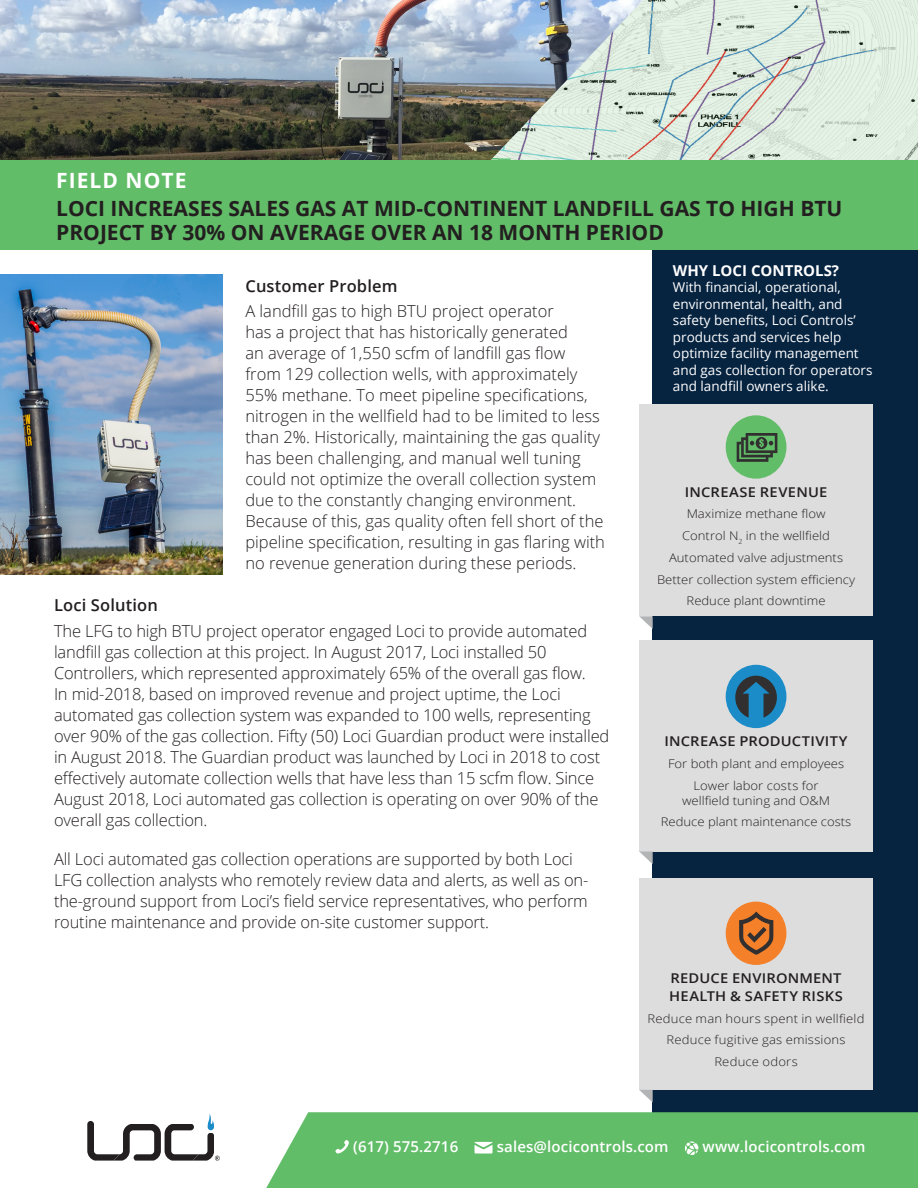
<style>
.page{position:relative;width:918px;height:1188px;background:#fff}
.page>*{position:absolute;margin:0;border:0;box-sizing:border-box;transform-origin:0 0}
.t1{font:700 21px/24px "Open Sans";color:#231f20}
.t2{font:700 21px "Open Sans";letter-spacing:.05em;color:#fff}
.t3{font:300 16.5px/21px "Open Sans";letter-spacing:-.01em;color:#231f20}
.t4{font:600 16.5px "Open Sans";letter-spacing:.01em;color:#231f20}
.t5{font:600 15px "Open Sans";letter-spacing:.01em;color:#fff}
.t6{font:700 15px "Open Sans";color:#fff}
.Bodycopy{font:13.5px/16.5px "Open Sans";color:#fff}
.t7{font:600 13.5px/18px "Open Sans";letter-spacing:.015em;color:#231f20;scale:1.09 1}
.t8{font:300 12px/15px "Open Sans";color:#231f20;text-align:center;scale:1.09 1}
</style>
<div class="page">
<div style="left:653px;top:244px;width:265px;height:944px;background:#062340"></div>
<div style="left:639px;top:404px;width:234px;height:212px;background:#ddddde"></div>
<div style="left:726px;top:415px;width:60px;height:64px;background:#62bd68;border-radius:50%"></div>
<svg style="left:737px;top:433px;width:40px;height:29px"></svg>
<svg style="left:639px;top:616px;width:14px;height:13px"></svg>
<div style="left:639px;top:640px;width:234px;height:212px;background:#ddddde"></div>
<div style="left:726px;top:665px;width:60px;height:63px;background:#1b8cc7;border-radius:50%"></div>
<svg style="left:735px;top:676px;width:42px;height:42px"></svg>
<svg style="left:640px;top:852px;width:13px;height:12px"></svg>
<div style="left:639px;top:878px;width:234px;height:212px;background:#ddddde"></div>
<div style="left:726px;top:902px;width:60px;height:63px;background:#f4802a;border-radius:50%"></div>
<svg style="left:739px;top:912px;width:34px;height:43px"></svg>
<svg style="left:639px;top:1090px;width:14px;height:12px"></svg>
<img style="left:643px;top:0;width:275px;height:160px">
<img style="left:0;top:0;width:643px;height:160px">
<div style="left:0;top:160px;width:918px;height:90px;background:#62bd68"></div>
<div style="left:266px;top:1112px;width:652px;height:76px;background:#62bd68"></div>
<svg style="left:334px;top:1139px;width:16px;height:15px"></svg>
<svg style="left:474px;top:1142px;width:19px;height:12px"></svg>
<svg style="left:685px;top:1142px;width:13px;height:13px"></svg>
<svg style="left:87px;top:1113px;width:133px;height:48px"></svg>
<img style="left:0;top:274px;width:223px;height:301px">
<p class="t2" style="left:56px;top:166px;width:132px">FIELD NOTE</p>
<p class="t1" style="left:56px;top:195px;width:788px">LOCI INCREASES SALES GAS AT MID-CONTINENT LANDFILL GAS TO HIGH BTU<br>PROJECT BY 30% ON AVERAGE OVER AN 18 MONTH PERIOD</p>
<p class="t4" style="left:245px;top:274px;width:154px">Customer Problem</p>
<p class="t3" style="left:245px;top:300px;width:361px">A landfill gas to high BTU project operator<br>has a project that has historically generated<br>an average of 1,550 scfm of landfill gas flow from 129 collection wells, with approximately 55% methane. To meet pipeline specifications, nitrogen in the wellfield had to be limited to less than 2%. Historically, maintaining the gas quality has been challenging, and manual well tuning could not optimize the overall collection system due to the constantly changing environment.<br>Because of this, gas quality often fell short of the pipeline specification, resulting in gas flaring with no revenue generation during these periods.</p>
<p class="t4" style="left:54px;top:594px;width:105px">Loci Solution</p>
<p class="t3" style="left:54px;top:620px;width:557px">The LFG to high BTU project operator engaged Loci to provide automated landfill gas collection at this project. In August 2017, Loci installed 50<br>Controllers, which represented approximately 65% of the overall gas flow.<br>In mid-2018, based on improved revenue and project uptime, the Loci automated gas collection system was expanded to 100 wells, representing over 90% of the gas collection. Fifty (50) Loci Guardian product were installed in August 2018. The Guardian product was launched by Loci in 2018 to cost effectively automate collection wells that have less than 15 scfm flow. Since August 2018, Loci automated gas collection is operating on over 90% of the overall gas collection.</p>
<p class="t3" style="left:54px;top:848px;width:536px">All Loci automated gas collection operations are supported by both Loci LFG collection analysts who remotely review data and alerts, as well as on&shy;the-ground support from Loci’s field service representatives, who perform routine maintenance and provide on-site customer support.</p>
<p class="t6" style="left:673px;top:260px;width:168px">WHY LOCI CONTROLS?</p>
<p class="Bodycopy" style="left:673px;top:279px;width:201px">With financial, operational, environmental, health, and safety benefits, Loci Controls’ products and services help optimize facility management and gas collection for operators and landfill owners alike.</p>
<p class="t7" style="left:685px;top:483px;width:132px">INCREASE REVENUE</p>
<p class="t8" style="left:687px;top:506px;width:129px">Maximize methane flow</p>
<p class="t8" style="left:682px;top:528px;width:137px">Control N<sub>2</sub> in the wellfield</p>
<p class="t8" style="left:669px;top:550px;width:161px">Automated valve adjustments</p>
<p class="t8" style="left:657px;top:572px;width:183px">Better collection system efficiency</p>
<p class="t8" style="left:687px;top:593px;width:129px">Reduce plant downtime</p>
<p class="t7" style="left:664px;top:732px;width:170px">INCREASE PRODUCTIVITY</p>
<p class="t8" style="left:668px;top:756px;width:163px">For both plant and employees</p>
<p class="t8" style="left:682px;top:777px;width:137px">Lower labor costs for wellfield tuning and O&amp;M</p>
<p class="t8" style="left:661px;top:814px;width:176px">Reduce plant maintenance costs</p>
<p class="t7" style="left:669px;top:969px;width:161px">REDUCE ENVIRONMENT<br>HEALTH &amp; SAFETY RISKS</p>
<p class="t8" style="left:648px;top:1011px;width:201px">Reduce man hours spent in wellfield</p>
<p class="t8" style="left:667px;top:1032px;width:166px">Reduce fugitive gas emissions</p>
<p class="t8" style="left:714px;top:1054px;width:78px">Reduce odors</p>
<p class="t5" style="left:353px;top:1136px;width:107px">(617) 575.2716</p>
<p class="t5" style="left:497px;top:1136px;width:173px">sales@locicontrols.com</p>
<p class="t5" style="left:703px;top:1136px;width:164px">www.locicontrols.com</p>
</div>
